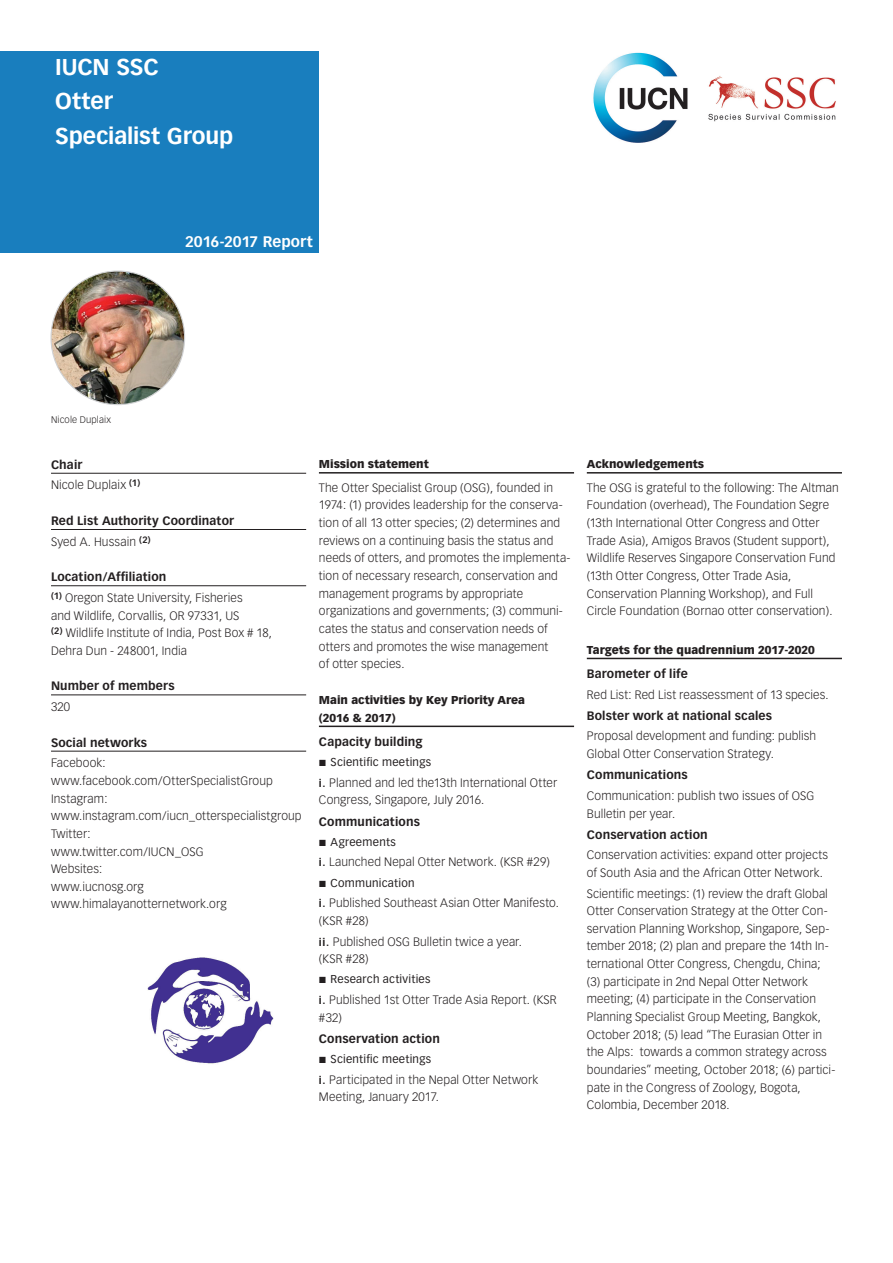
<style>
.page{position:relative;width:893px;height:1263px;background:#fff}
.page>*{position:absolute;margin:0;border:0;box-sizing:border-box;transform-origin:0 0}
.t1{font:700 22.5px/34.5px "Vectora LH";letter-spacing:-.005em;color:#fff}
.t2{font:700 15px "Vectora LH";letter-spacing:-.01em;color:#fff}
.t3{font:300 12px/17.7px "Vectora LH";letter-spacing:.01em;color:#231f20}
.t4{font:700 12px/20.7px "Vectora LH";letter-spacing:.01em;color:#231f20}
.t5{font:900 11.25px/18px "Vectora LH";color:#231f20}
.t6{font:11.25px "Vectora LH";letter-spacing:.025em;color:#231f20}
.t7{font:300 9.45px "Vectora LH";letter-spacing:.015em;color:#231f20}
.s1{font-weight:700}
.s2{font-weight:300}
.s3{font-family:"European Pi Three";font-size:9px}
.s4{font-weight:700;font-size:10.5px}
</style>
<div class="page">
<div style="left:0;top:51px;width:319px;height:202px;background:#197ebe"></div>
<img style="left:593px;top:52px;width:243px;height:91px">
<hr style="left:51px;top:473px;width:255px;height:1px;background:#231f20">
<hr style="left:51px;top:529px;width:255px;height:1px;background:#231f20">
<hr style="left:51px;top:585px;width:255px;height:1px;background:#231f20">
<hr style="left:51px;top:695px;width:255px;height:1px;background:#231f20">
<hr style="left:51px;top:751px;width:255px;height:1px;background:#231f20">
<img style="left:51px;top:271px;width:134px;height:134px;border-radius:67px">
<hr style="left:319px;top:472px;width:255px;height:2px;background:#231f20">
<hr style="left:319px;top:726px;width:255px;height:1px;background:#231f20">
<hr style="left:587px;top:472px;width:255px;height:2px;background:#231f20">
<hr style="left:587px;top:658px;width:255px;height:1px;background:#231f20">
<img style="left:148px;top:957px;width:125px;height:107px">
<h1 class="t1" style="left:55px;top:50px;width:179px">IUCN SSC<br>Otter<br>Specialist Group</h1>
<p class="t2" style="left:185px;top:232px;width:129px">2016-2017 Report</p>
<p class="t7" style="left:51px;top:414px;width:62px">Nicole Duplaix</p>
<p class="t3" style="left:51px;top:454px;width:91px;line-height:20.7px"><span class="s1">Chair<br></span>Nicole Duplaix <sup>(1)</sup></p>
<p class="t4" style="left:51px;top:510px;width:184px">Red List Authority Coordinator<br><span class="s2">Syed A. Hussain</span> <sup>(2)</sup></p>
<p class="t3" style="left:51px;top:567px;width:193px;line-height:20.7px"><span class="s1">Location/Affiliation<br></span><sup>(1)</sup> Oregon State University, Fisheries</p>
<p class="t3" style="left:51px;top:607px;width:222px">and Wildlife, Corvallis, OR 97331, US<br><sup>(2)</sup> Wildlife Institute of India, Post Box # 18,<br>Dehra Dun - 248001, India</p>
<p class="t4" style="left:51px;top:676px;width:125px">Number of members</p>
<p class="t3" style="left:51px;top:698px;width:21px">320</p>
<p class="t4" style="left:51px;top:732px;width:98px">Social networks</p>
<p class="t3" style="left:51px;top:754px;width:252px">Facebook: www.facebook.com/OtterSpecialistGroup<br>Instagram: www.instagram.com/iucn_otterspecialistgroup<br>Twitter:<br>www.twitter.com/IUCN_OSG<br>Websites:<br>www.iucnosg.org www.himalayanotternetwork.org</p>
<p class="t5" style="left:319px;top:455px;width:111px">Mission statement</p>
<p class="t3" style="left:319px;top:479px;width:253px">The Otter Specialist Group (OSG), founded in 1974: (1) provides leadership for the conserva&shy;tion of all 13 otter species; (2) determines and reviews on a continuing basis the status and needs of otters, and promotes the implementa&shy;tion of necessary research, conservation and management programs by appropriate organizations and governments; (3) communi&shy;cates the status and conservation needs of otters and promotes the wise management<br>of otter species.</p>
<p class="t5" style="left:319px;top:691px;width:208px">Main activities by Key Priority Area (2016 &amp; 2017)</p>
<p class="t4" style="left:319px;top:731px;width:105px">Capacity building</p>
<p class="t6" style="left:319px;top:755px;width:114px"><span class="s3">L</span> Scientific meetings</p>
<p class="t3" style="left:319px;top:774px;width:240px"><span class="s4">i.</span> Planned and led the13th International Otter<br>Congress, Singapore, July 2016.</p>
<p class="t4" style="left:319px;top:811px;width:103px">Communications</p>
<p class="t6" style="left:319px;top:835px;width:78px"><span class="s3">L</span> Agreements</p>
<p class="t3" style="left:319px;top:853px;width:232px"><span class="s4">i.</span> Launched Nepal Otter Network. (KSR #29)</p>
<p class="t6" style="left:319px;top:876px;width:97px"><span class="s3">L</span> Communication</p>
<p class="t3" style="left:319px;top:894px;width:242px"><span class="s4">i.</span> Published Southeast Asian Otter Manifesto. (KSR #28)</p>
<p class="t3" style="left:319px;top:933px;width:204px"><span class="s4">ii.</span> Published OSG Bulletin twice a year. (KSR #28)</p>
<p class="t6" style="left:319px;top:973px;width:113px"><span class="s3">L</span> Research activities</p>
<p class="t3" style="left:319px;top:991px;width:239px"><span class="s4">i.</span> Published 1st Otter Trade Asia Report. (KSR #32)</p>
<p class="t4" style="left:319px;top:1028px;width:122px">Conservation action</p>
<p class="t6" style="left:319px;top:1052px;width:114px"><span class="s3">L</span> Scientific meetings</p>
<p class="t3" style="left:319px;top:1071px;width:221px"><span class="s4">i.</span> Participated in the Nepal Otter Network<br>Meeting, January 2017.</p>
<p class="t5" style="left:587px;top:455px;width:119px">Acknowledgements</p>
<p class="t3" style="left:587px;top:479px;width:253px">The OSG is grateful to the following: The Altman Foundation (overhead), The Foundation Segre (13th International Otter Congress and Otter Trade Asia), Amigos Bravos (Student support), Wildlife Reserves Singapore Conservation Fund (13th Otter Congress, Otter Trade Asia, Conservation Planning Workshop), and Full Circle Foundation (Bornao otter conservation).</p>
<p class="t5" style="left:587px;top:641px;width:229px">Targets for the quadrennium 2017-2020</p>
<p class="t4" style="left:587px;top:663px;width:103px">Barometer of life</p>
<p class="t3" style="left:587px;top:686px;width:243px">Red List: Red List reassessment of 13 species.</p>
<p class="t4" style="left:587px;top:705px;width:187px">Bolster work at national scales</p>
<p class="t3" style="left:587px;top:727px;width:231px">Proposal development and funding: publish<br>Global Otter Conservation Strategy.</p>
<p class="t4" style="left:587px;top:765px;width:103px">Communications</p>
<p class="t3" style="left:587px;top:787px;width:229px">Communication: publish two issues of OSG<br>Bulletin per year.</p>
<p class="t4" style="left:587px;top:824px;width:122px">Conservation action</p>
<p class="t3" style="left:587px;top:846px;width:243px">Conservation activities: expand otter projects of South Asia and the African Otter Network.</p>
<p class="t3" style="left:587px;top:885px;width:250px">Scientific meetings: (1) review the draft Global Otter Conservation Strategy at the Otter Con&shy;servation Planning Workshop, Singapore, Sep&shy;tember 2018; (2) plan and prepare the 14th In&shy;ternational Otter Congress, Chengdu, China; (3) participate in 2nd Nepal Otter Network meeting; (4) participate in the Conservation Planning Specialist Group Meeting, Bangkok, October 2018; (5) lead “The Eurasian Otter in the Alps: towards a common strategy across boundaries” meeting, October 2018; (6) partici&shy;pate in the Congress of Zoology, Bogota, Colombia, December 2018.</p>
</div>
